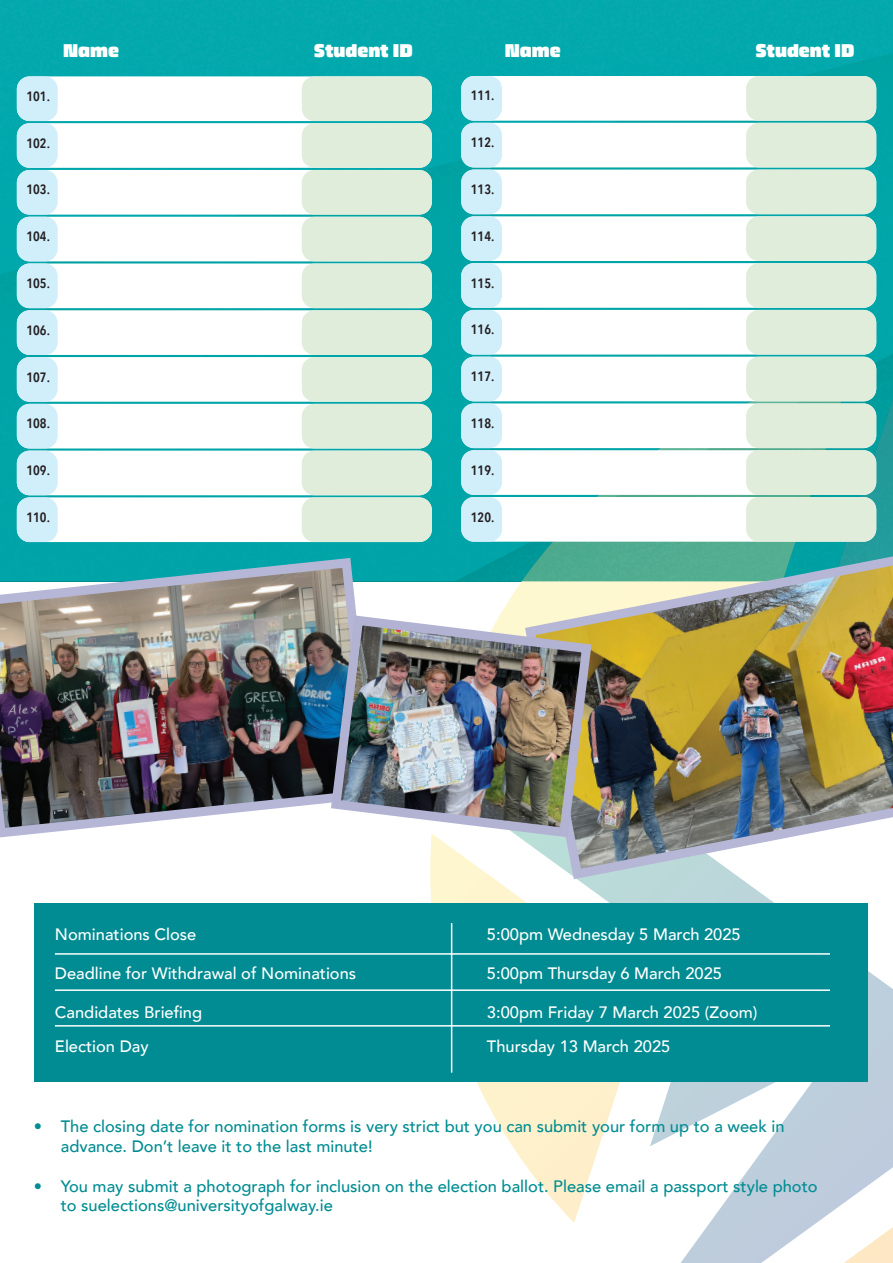
<style>
.page{position:relative;width:893px;height:1263px;background:#fff}
.page>*{position:absolute;margin:0;border:0;box-sizing:border-box;transform-origin:0 0}
.t1{font:900 19.05px "Thicker Trial";color:#fff}
.t2{font:500 16.5px/19.8px "Avenir";color:#008c92}
.t3{font:500 16.5px "Avenir";color:#fff}
.t4{font:600 13.5px "Avenir Next Condensed";color:#231f20}
</style>
<div class="page">
<img style="left:0;top:0;width:841px;height:369px">
<img style="left:841px;top:0;width:52px;height:398px">
<img style="left:0;top:369px;width:522px;height:212px">
<svg style="left:339px;top:884px;width:554px;height:379px"></svg>
<img style="left:850px;top:398px;width:43px;height:141px">
<svg style="left:477px;top:581px;width:43px;height:29px"></svg>
<img style="left:522px;top:401px;width:328px;height:96px">
<svg style="left:844px;top:1227px;width:49px;height:36px"></svg>
<svg style="left:430px;top:842px;width:219px;height:381px"></svg>
<div style="left:17px;top:76px;width:415px;height:45px;background:#fff;border-radius:13px"></div>
<div style="left:17px;top:123px;width:415px;height:45px;background:#fff;border-radius:13px"></div>
<div style="left:17px;top:170px;width:415px;height:45px;background:#fff;border-radius:13px"></div>
<div style="left:17px;top:217px;width:415px;height:44px;background:#fff;border-radius:13px"></div>
<div style="left:17px;top:263px;width:415px;height:45px;background:#fff;border-radius:13px"></div>
<div style="left:17px;top:310px;width:415px;height:45px;background:#fff;border-radius:13px"></div>
<div style="left:17px;top:357px;width:415px;height:45px;background:#fff;border-radius:13px"></div>
<div style="left:17px;top:404px;width:415px;height:44px;background:#fff;border-radius:13px"></div>
<div style="left:17px;top:451px;width:415px;height:44px;background:#fff;border-radius:13px"></div>
<div style="left:17px;top:497px;width:415px;height:45px;background:#fff;border-radius:13px"></div>
<div style="left:17px;top:76px;width:41px;height:45px;background:#d1eefb;border-radius:13px"></div>
<div style="left:17px;top:123px;width:41px;height:45px;background:#d1eefb;border-radius:13px"></div>
<div style="left:17px;top:170px;width:41px;height:45px;background:#d1eefb;border-radius:13px"></div>
<div style="left:17px;top:217px;width:41px;height:44px;background:#d1eefb;border-radius:13px"></div>
<div style="left:17px;top:263px;width:41px;height:45px;background:#d1eefb;border-radius:13px"></div>
<div style="left:17px;top:310px;width:41px;height:45px;background:#d1eefb;border-radius:13px"></div>
<div style="left:17px;top:357px;width:41px;height:45px;background:#d1eefb;border-radius:13px"></div>
<div style="left:17px;top:404px;width:41px;height:44px;background:#d1eefb;border-radius:13px"></div>
<div style="left:17px;top:451px;width:41px;height:44px;background:#d1eefb;border-radius:13px"></div>
<div style="left:17px;top:497px;width:41px;height:45px;background:#d1eefb;border-radius:13px"></div>
<div style="left:302px;top:76px;width:130px;height:45px;background:#dfedda;border-radius:13px"></div>
<div style="left:302px;top:123px;width:130px;height:45px;background:#dfedda;border-radius:13px"></div>
<div style="left:302px;top:170px;width:130px;height:45px;background:#dfedda;border-radius:13px"></div>
<div style="left:302px;top:217px;width:130px;height:44px;background:#dfedda;border-radius:13px"></div>
<div style="left:302px;top:263px;width:130px;height:45px;background:#dfedda;border-radius:13px"></div>
<div style="left:302px;top:310px;width:130px;height:45px;background:#dfedda;border-radius:13px"></div>
<div style="left:302px;top:357px;width:130px;height:45px;background:#dfedda;border-radius:13px"></div>
<div style="left:302px;top:404px;width:130px;height:44px;background:#dfedda;border-radius:13px"></div>
<div style="left:302px;top:451px;width:130px;height:44px;background:#dfedda;border-radius:13px"></div>
<div style="left:302px;top:497px;width:130px;height:45px;background:#dfedda;border-radius:13px"></div>
<div style="left:461px;top:76px;width:415px;height:45px;background:#fff;border-radius:13px"></div>
<div style="left:461px;top:123px;width:415px;height:44px;background:#fff;border-radius:13px"></div>
<div style="left:461px;top:170px;width:415px;height:44px;background:#fff;border-radius:13px"></div>
<div style="left:461px;top:216px;width:415px;height:45px;background:#fff;border-radius:13px"></div>
<div style="left:461px;top:263px;width:415px;height:45px;background:#fff;border-radius:13px"></div>
<div style="left:461px;top:310px;width:415px;height:45px;background:#fff;border-radius:13px"></div>
<div style="left:461px;top:357px;width:415px;height:44px;background:#fff;border-radius:13px"></div>
<div style="left:461px;top:403px;width:415px;height:45px;background:#fff;border-radius:13px"></div>
<div style="left:461px;top:450px;width:415px;height:45px;background:#fff;border-radius:13px"></div>
<div style="left:461px;top:497px;width:415px;height:45px;background:#fff;border-radius:13px"></div>
<div style="left:461px;top:76px;width:41px;height:45px;background:#d1eefb;border-radius:13px"></div>
<div style="left:461px;top:123px;width:41px;height:44px;background:#d1eefb;border-radius:13px"></div>
<div style="left:461px;top:170px;width:41px;height:44px;background:#d1eefb;border-radius:13px"></div>
<div style="left:461px;top:216px;width:41px;height:45px;background:#d1eefb;border-radius:13px"></div>
<div style="left:461px;top:263px;width:41px;height:45px;background:#d1eefb;border-radius:13px"></div>
<div style="left:461px;top:310px;width:41px;height:45px;background:#d1eefb;border-radius:13px"></div>
<div style="left:461px;top:357px;width:41px;height:44px;background:#d1eefb;border-radius:13px"></div>
<div style="left:461px;top:403px;width:41px;height:45px;background:#d1eefb;border-radius:13px"></div>
<div style="left:461px;top:450px;width:41px;height:45px;background:#d1eefb;border-radius:13px"></div>
<div style="left:461px;top:497px;width:41px;height:45px;background:#d1eefb;border-radius:13px"></div>
<div style="left:746px;top:76px;width:130px;height:45px;background:#dfedda;border-radius:13px"></div>
<div style="left:746px;top:123px;width:130px;height:44px;background:#dfedda;border-radius:13px"></div>
<div style="left:746px;top:170px;width:130px;height:44px;background:#dfedda;border-radius:13px"></div>
<div style="left:746px;top:216px;width:130px;height:45px;background:#dfedda;border-radius:13px"></div>
<div style="left:746px;top:263px;width:130px;height:45px;background:#dfedda;border-radius:13px"></div>
<div style="left:746px;top:310px;width:130px;height:45px;background:#dfedda;border-radius:13px"></div>
<div style="left:746px;top:357px;width:130px;height:44px;background:#dfedda;border-radius:13px"></div>
<div style="left:746px;top:403px;width:130px;height:45px;background:#dfedda;border-radius:13px"></div>
<div style="left:746px;top:450px;width:130px;height:45px;background:#dfedda;border-radius:13px"></div>
<div style="left:746px;top:497px;width:130px;height:45px;background:#dfedda;border-radius:13px"></div>
<img style="left:0;top:553px;width:380px;height:285px">
<img style="left:520px;top:539px;width:373px;height:345px">
<div style="left:34px;top:904px;width:833px;height:178px;background:#008c92"></div>
<hr style="left:451px;top:923px;width:1px;height:149px;background:#fff">
<hr style="left:55px;top:953px;width:775px;height:2px;background:#fff">
<hr style="left:55px;top:989px;width:775px;height:2px;background:#fff">
<hr style="left:55px;top:1025px;width:775px;height:1px;background:#fff">
<img style="left:326px;top:610px;width:270px;height:232px">
<p class="t4" style="left:26px;top:84px;width:25px">101.</p>
<p class="t4" style="left:26px;top:131px;width:25px">102.</p>
<p class="t4" style="left:26px;top:178px;width:25px">103.</p>
<p class="t4" style="left:26px;top:225px;width:25px">104.</p>
<p class="t4" style="left:26px;top:272px;width:25px">105.</p>
<p class="t4" style="left:26px;top:318px;width:25px">106.</p>
<p class="t4" style="left:26px;top:365px;width:25px">107.</p>
<p class="t4" style="left:26px;top:412px;width:25px">108.</p>
<p class="t4" style="left:26px;top:459px;width:25px">109.</p>
<p class="t4" style="left:26px;top:505px;width:25px">110.</p>
<p class="t1" style="left:63px;top:39px;width:57px">Name</p>
<p class="t1" style="left:314px;top:39px;width:100px">Student ID</p>
<p class="t1" style="left:505px;top:39px;width:57px">Name</p>
<p class="t1" style="left:756px;top:39px;width:100px">Student ID</p>
<p class="t4" style="left:471px;top:84px;width:25px">111.</p>
<p class="t4" style="left:471px;top:131px;width:25px">112.</p>
<p class="t4" style="left:471px;top:178px;width:25px">113.</p>
<p class="t4" style="left:471px;top:224px;width:25px">114.</p>
<p class="t4" style="left:471px;top:271px;width:25px">115.</p>
<p class="t4" style="left:471px;top:318px;width:25px">116.</p>
<p class="t4" style="left:471px;top:365px;width:25px">117.</p>
<p class="t4" style="left:471px;top:411px;width:25px">118.</p>
<p class="t4" style="left:471px;top:458px;width:25px">119.</p>
<p class="t4" style="left:471px;top:505px;width:25px">120.</p>
<p class="t3" style="left:55px;top:919px;width:143px">Nominations Close</p>
<p class="t3" style="left:487px;top:919px;width:255px">5:00pm Wednesday 5 March 2025</p>
<p class="t3" style="left:55px;top:958px;width:303px">Deadline for Withdrawal of Nominations</p>
<p class="t3" style="left:487px;top:958px;width:237px">5:00pm Thursday 6 March 2025</p>
<p class="t3" style="left:55px;top:997px;width:149px">Candidates Briefing</p>
<p class="t3" style="left:487px;top:997px;width:272px">3:00pm Friday 7 March 2025 (Zoom)</p>
<p class="t3" style="left:55px;top:1032px;width:95px">Election Day</p>
<p class="t3" style="left:487px;top:1032px;width:185px">Thursday 13 March 2025</p>
<p class="t2" style="left:61px;top:1115px;width:725px;text-indent:-27px">• The closing date for nomination forms is very strict but you can submit your form up to a week in advance. Don’t leave it to the last minute!</p>
<p class="t2" style="left:61px;top:1175px;width:758px;text-indent:-27px">• You may submit a photograph for inclusion on the election ballot. Please email a passport style photo to suelections@universityofgalway.ie</p>
</div>
